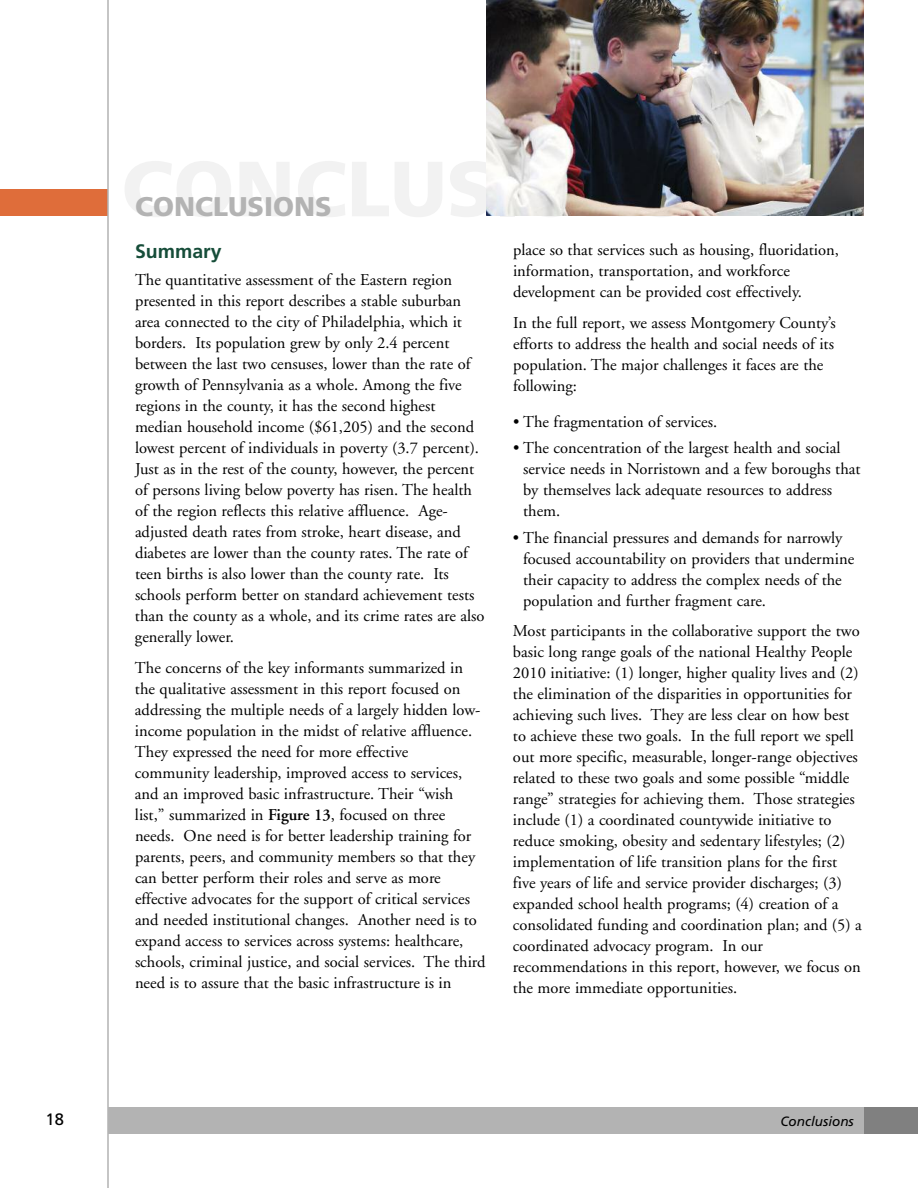
<style>
.page{position:relative;width:918px;height:1188px;background:#fff}
.page>*{position:absolute;margin:0;border:0;box-sizing:border-box;transform-origin:0 0}
.t1{font:900 27px "Frutiger";color:#b3b3b3}
.t2{font:700 19.5px "Frutiger";color:#164d39}
.t3{font:16.5px/21px "Adobe Garamond";color:#000}
.t4{font:16.5px "Frutiger";color:#000}
.t5{font:italic 13.5px "Frutiger";color:#000}
.s1{font-weight:600}
</style>
<div class="page">
<div style="left:0;top:189px;width:108px;height:27px;background:#df6d3a"></div>
<hr style="left:107px;top:0;width:2px;height:1188px;background:#b3b3b3">
<div style="left:108px;top:1107px;width:810px;height:27px;background:#b3b3b3"></div>
<div style="left:864px;top:1107px;width:54px;height:27px;background:#808080"></div>
<img style="left:486px;top:0;width:378px;height:216px">
<p class="t4" style="left:46px;top:1113px;width:20px">18</p>
<h1 class="t1" style="left:135px;top:196px;width:198px">CONCLUSIONS</h1>
<p class="t2" style="left:135px;top:243px;width:88px">Summary</p>
<p class="t3" style="left:135px;top:271px;width:351px">The quantitative assessment of the Eastern region presented in this report describes a stable suburban area connected to the city of Philadelphia, which it borders. Its population grew by only 2.4 percent between the last two censuses, lower than the rate of growth of Pennsylvania as a whole. Among the five regions in the county, it has the second highest median household income ($61,205) and the second lowest percent of individuals in poverty (3.7 percent).<br>Just as in the rest of the county, however, the percent of persons living below poverty has risen. The health of the region reflects this relative affluence. Age&shy;adjusted death rates from stroke, heart disease, and diabetes are lower than the county rates. The rate of teen births is also lower than the county rate. Its schools perform better on standard achievement tests than the county as a whole, and its crime rates are also generally lower.</p>
<p class="t3" style="left:135px;top:659px;width:352px">The concerns of the key informants summarized in the qualitative assessment in this report focused on addressing the multiple needs of a largely hidden low&shy;income population in the midst of relative affluence.<br>They expressed the need for more effective community leadership, improved access to services, and an improved basic infrastructure. Their “wish list,” summarized in <span class="s1">Figure 13</span>, focused on three needs. One need is for better leadership training for parents, peers, and community members so that they can better perform their roles and serve as more effective advocates for the support of critical services and needed institutional changes. Another need is to expand access to services across systems: healthcare, schools, criminal justice, and social services. The third need is to assure that the basic infrastructure is in</p>
<p class="t3" style="left:513px;top:241px;width:327px">place so that services such as housing, fluoridation, information, transportation, and workforce development can be provided cost effectively.</p>
<p class="t3" style="left:513px;top:313px;width:324px">In the full report, we assess Montgomery County’s efforts to address the health and social needs of its population. The major challenges it faces are the following:</p>
<p class="t3" style="left:513px;top:412px;width:206px">• The fragmentation of services.</p>
<p class="t3" style="left:523px;top:439px;width:339px;text-indent:-10px">• The concentration of the largest health and social service needs in Norristown and a few boroughs that by themselves lack adequate resources to address them.</p>
<p class="t3" style="left:523px;top:528px;width:333px;text-indent:-10px">• The financial pressures and demands for narrowly focused accountability on providers that undermine their capacity to address the complex needs of the population and further fragment care.</p>
<p class="t3" style="left:513px;top:622px;width:350px">Most participants in the collaborative support the two basic long range goals of the national Healthy People 2010 initiative: (1) longer, higher quality lives and (2) the elimination of the disparities in opportunities for achieving such lives. They are less clear on how best to achieve these two goals. In the full report we spell out more specific, measurable, longer-range objectives related to these two goals and some possible “middle range” strategies for achieving them. Those strategies include (1) a coordinated countywide initiative to reduce smoking, obesity and sedentary lifestyles; (2) implementation of life transition plans for the first five years of life and service provider discharges; (3) expanded school health programs; (4) creation of a consolidated funding and coordination plan; and (5) a coordinated advocacy program. In our recommendations in this report, however, we focus on the more immediate opportunities.</p>
<p class="t5" style="left:780px;top:1116px;width:75px">Conclusions</p>
</div>
